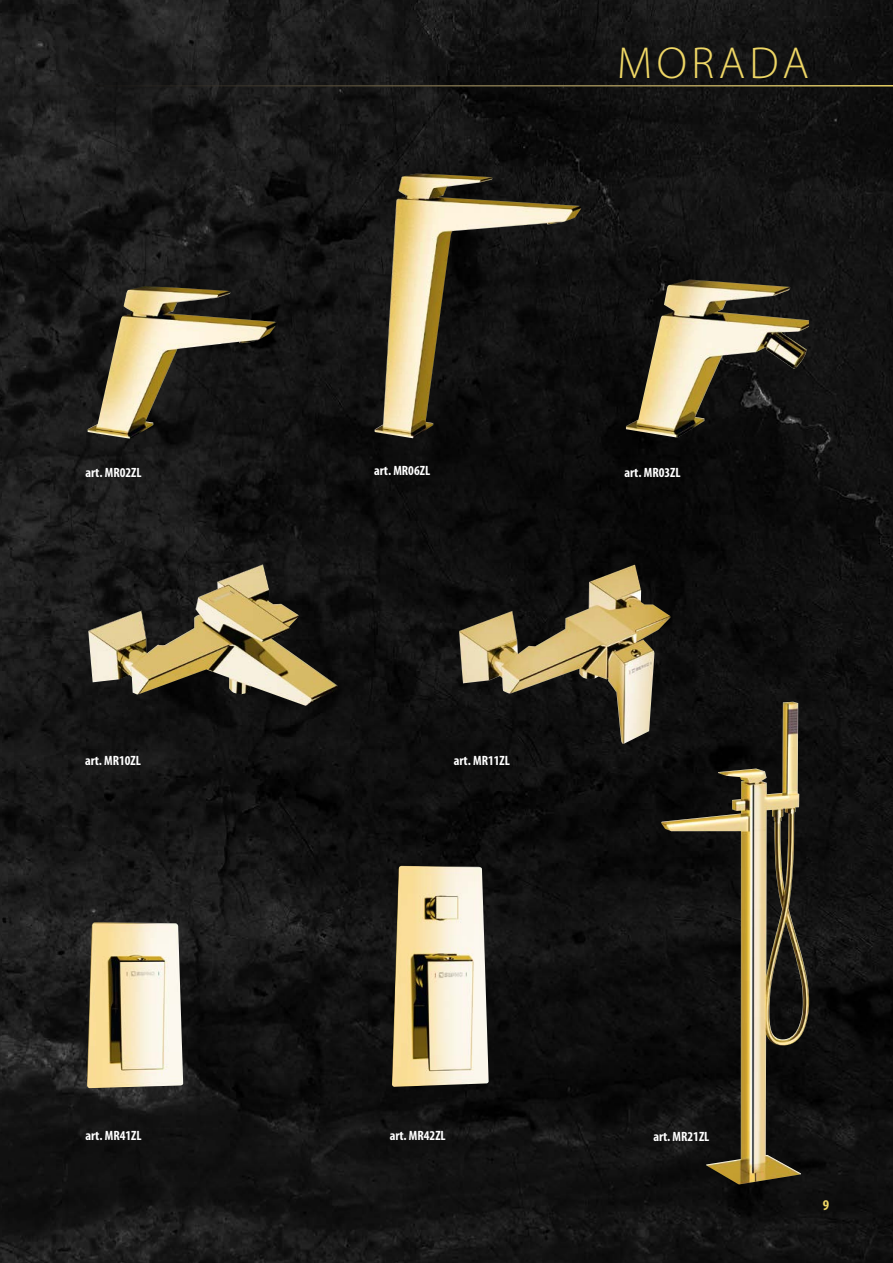
<style>
.page{position:relative;width:893px;height:1263px;background:#fff}
.page>*{position:absolute;margin:0;border:0;box-sizing:border-box;transform-origin:0 0}
.t1{font:300 45px "Myriad Pro";letter-spacing:.1em;color:#eed665}
.t2{font:700 condensed 15px "Myriad Pro";color:#eed665}
.t3{font:700 condensed 13.5px "Myriad Pro";color:#fff}
</style>
<div class="page">
<img style="left:0;top:0;width:893px;height:1263px">
<img style="left:375px;top:173px;width:206px;height:265px">
<img style="left:392px;top:866px;width:97px;height:221px">
<img style="left:88px;top:286px;width:189px;height:153px">
<img style="left:626px;top:279px;width:183px;height:159px">
<img style="left:88px;top:564px;width:250px;height:142px">
<img style="left:661px;top:702px;width:148px;height:482px">
<img style="left:87px;top:922px;width:96px;height:166px">
<img style="left:459px;top:565px;width:212px;height:179px">
<hr style="left:0;top:85px;width:893px;height:2px;background:#fff">
<h1 class="t1" style="left:617px;top:38px;width:193px">MORADA</h1>
<p class="t3" style="left:374px;top:463px;width:57px">art. MR06ZL</p>
<p class="t3" style="left:86px;top:465px;width:57px">art. MR02ZL</p>
<p class="t3" style="left:625px;top:465px;width:57px">art. MR03ZL</p>
<p class="t3" style="left:85px;top:753px;width:57px">art. MR10ZL</p>
<p class="t3" style="left:454px;top:753px;width:57px">art. MR11ZL</p>
<p class="t3" style="left:86px;top:1128px;width:57px">art. MR41ZL</p>
<p class="t3" style="left:390px;top:1128px;width:57px">art. MR42ZL</p>
<p class="t3" style="left:653px;top:1129px;width:57px">art. MR21ZL</p>
<p class="t2" style="left:823px;top:1197px;width:8px">9</p>
</div>
